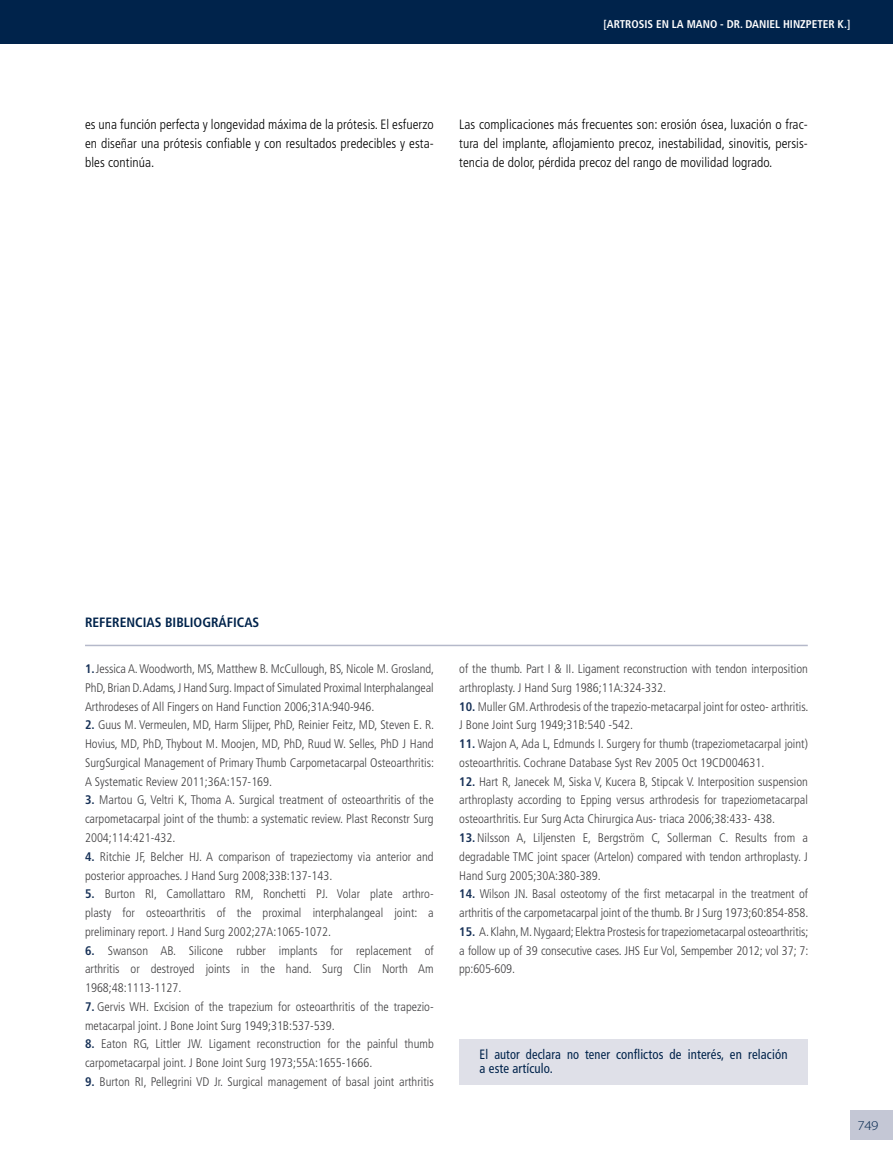
<style>
.page{position:relative;width:893px;height:1170px;background:#fff}
.page>*{position:absolute;margin:0;border:0;box-sizing:border-box;transform-origin:0 0}
.t1{font:300 condensed 13.5px/18.8px "Frutiger";letter-spacing:.005em;color:#000;text-align:justify}
.t2{font:condensed 13.5px/13.5px "Frutiger";letter-spacing:.01em;color:#00234b;scale:.92 1}
.t3{font:700 condensed 13.5px "Frutiger";color:#00234b}
.t4{font:300 13.5px "Myriad Pro";color:#00234b;scale:1.1 1}
.t5{font:300 condensed 12.45px/18.8px "Frutiger";color:#414042}
.t6{font:700 condensed 11.25px "Frutiger";color:#fff}
.s1{font-weight:700;color:#173157}
</style>
<div class="page">
<div style="left:850px;top:1110px;width:43px;height:30px;background:#c4c7d5"></div>
<div style="left:0;top:0;width:893px;height:44px;background:#00234b"></div>
<hr style="left:85px;top:644px;width:723px;height:2px;background:#b5b9ca">
<div style="left:459px;top:1039px;width:349px;height:45px;background:#dfe0e8"></div>
<p class="t6" style="left:604px;top:17px;width:248px">[ARTROSIS EN LA MANO - Dr. DAN IEL HINZPETER K.]</p>
<p class="t1" style="left:85px;top:115px;width:350px">es una función perfecta y longevidad máxima de la prótesis. El esfuerzo en diseñar una prótesis confiable y con resultados predecibles y esta&shy;bles continúa.</p>
<p class="t1" style="left:459px;top:115px;width:350px">Las complicaciones más frecuentes son: erosión ósea, luxación o frac&shy;tura del implante, aflojamiento precoz, inestabilidad, sinovitis, persis&shy;tencia de dolor, pérdida precoz del rango de movilidad logrado.</p>
<p class="t3" style="left:85px;top:614px;width:176px">REFERENCIAS BIBLIOGRÁFICAS</p>
<p class="t5" style="left:85px;top:659px;width:351px;text-align:justify"><span class="s1">1.</span>Jessica A. Woodworth, MS, Matthew B. McCullough, BS, Nicole M. Grosland, PhD, Brian D. Adams, J Hand Surg. Impact of Simulated Proximal Interphalangeal Arthrodeses of All Fingers on Hand Function 2006;31A:940-946.</p>
<p class="t5" style="left:85px;top:715px;width:351px;text-align:justify"><span class="s1">2.</span> Guus M. Vermeulen, MD, Harm Slijper, PhD, Reinier Feitz, MD, Steven E. R.<br>Hovius, MD, PhD, Thybout M. Moojen, MD, PhD, Ruud W. Selles, PhD J Hand SurgSurgical Management of Primary Thumb Carpometacarpal Osteoarthritis:<br>A Systematic Review 2011;36A:157-169.</p>
<p class="t5" style="left:85px;top:790px;width:350px;text-align:justify"><span class="s1">3.</span> Martou G, Veltri K, Thoma A. Surgical treatment of osteoarthritis of the carpometacarpal joint of the thumb: a systematic review. Plast Reconstr Surg 2004;114:421-432.</p>
<p class="t5" style="left:85px;top:847px;width:350px"><span class="s1">4.</span> Ritchie JF, Belcher HJ. A comparison of trapeziectomy via anterior and posterior approaches. J Hand Surg 2008;33B:137-143.</p>
<p class="t5" style="left:85px;top:884px;width:350px;text-align:justify"><span class="s1">5.</span> Burton RI, Camollattaro RM, Ronchetti PJ. Volar plate arthro&shy;plasty for osteoarthritis of the proximal interphalangeal joint: a preliminary report. J Hand Surg 2002;27A:1065-1072.</p>
<p class="t5" style="left:85px;top:940px;width:350px;text-align:justify"><span class="s1">6.</span> Swanson AB. Silicone rubber implants for replacement of arthritis or destroyed joints in the hand. Surg Clin North Am 1968;48:1113-1127.</p>
<p class="t5" style="left:85px;top:997px;width:350px"><span class="s1">7.</span> Gervis WH. Excision of the trapezium for osteoarthritis of the trapezio&shy;metacarpal joint. J Bone Joint Surg 1949;31B:537-539.</p>
<p class="t5" style="left:85px;top:1034px;width:350px"><span class="s1">8.</span> Eaton RG, Littler JW. Ligament reconstruction for the painful thumb carpometacarpal joint. J Bone Joint Surg 1973;55A:1655-1666.</p>
<p class="t5" style="left:85px;top:1072px;width:350px"><span class="s1">9.</span> Burton RI, Pellegrini VD Jr. Surgical management of basal joint arthritis</p>
<p class="t5" style="left:459px;top:659px;width:350px">of the thumb. Part I &amp; II. Ligament reconstruction with tendon interposition arthroplasty. J Hand Surg 1986;11A:324-332.</p>
<p class="t5" style="left:459px;top:697px;width:351px"><span class="s1">10.</span> Muller GM. Arthrodesis of the trapezio-metacarpal joint for osteo- arthritis.<br>J Bone Joint Surg 1949;31B:540 -542.</p>
<p class="t5" style="left:459px;top:734px;width:350px"><span class="s1">11.</span> Wajon A, Ada L, Edmunds I. Surgery for thumb (trapeziometacarpal joint) osteoarthritis. Cochrane Database Syst Rev 2005 Oct 19CD004631.</p>
<p class="t5" style="left:459px;top:772px;width:350px"><span class="s1">12.</span> Hart R, Janecek M, Siska V, Kucera B, Stipcak V. Interposition suspension arthroplasty according to Epping versus arthrodesis for trapeziometacarpal osteoarthritis. Eur Surg Acta Chirurgica Aus- triaca 2006;38:433- 438.<br><span class="s1">13.</span>Nilsson A, Liljensten E, Bergström C, Sollerman C. Results from a degradable TMC joint spacer (Artelon) compared with tendon arthroplasty. J Hand Surg 2005;30A:380-389.</p>
<p class="t5" style="left:459px;top:884px;width:351px"><span class="s1">14.</span> Wilson JN. Basal osteotomy of the first metacarpal in the treatment of arthritis of the carpometacarpal joint of the thumb. Br J Surg 1973;60:854-858.</p>
<p class="t5" style="left:459px;top:922px;width:351px;text-align:justify"><span class="s1">15.</span> A. Klahn, M. Nygaard; Elektra Prostesis for trapeziometacarpal osteoarthritis; a follow up of 39 consecutive cases. JHS Eur Vol, Sempember 2012; vol 37; 7: pp:605-609.</p>
<p class="t2" style="left:480px;top:1047px;width:336px">El autor declara no tener conflictos de interés, en relación a este artículo.</p>
<p class="t4" style="left:857px;top:1117px;width:21px">749</p>
</div>
